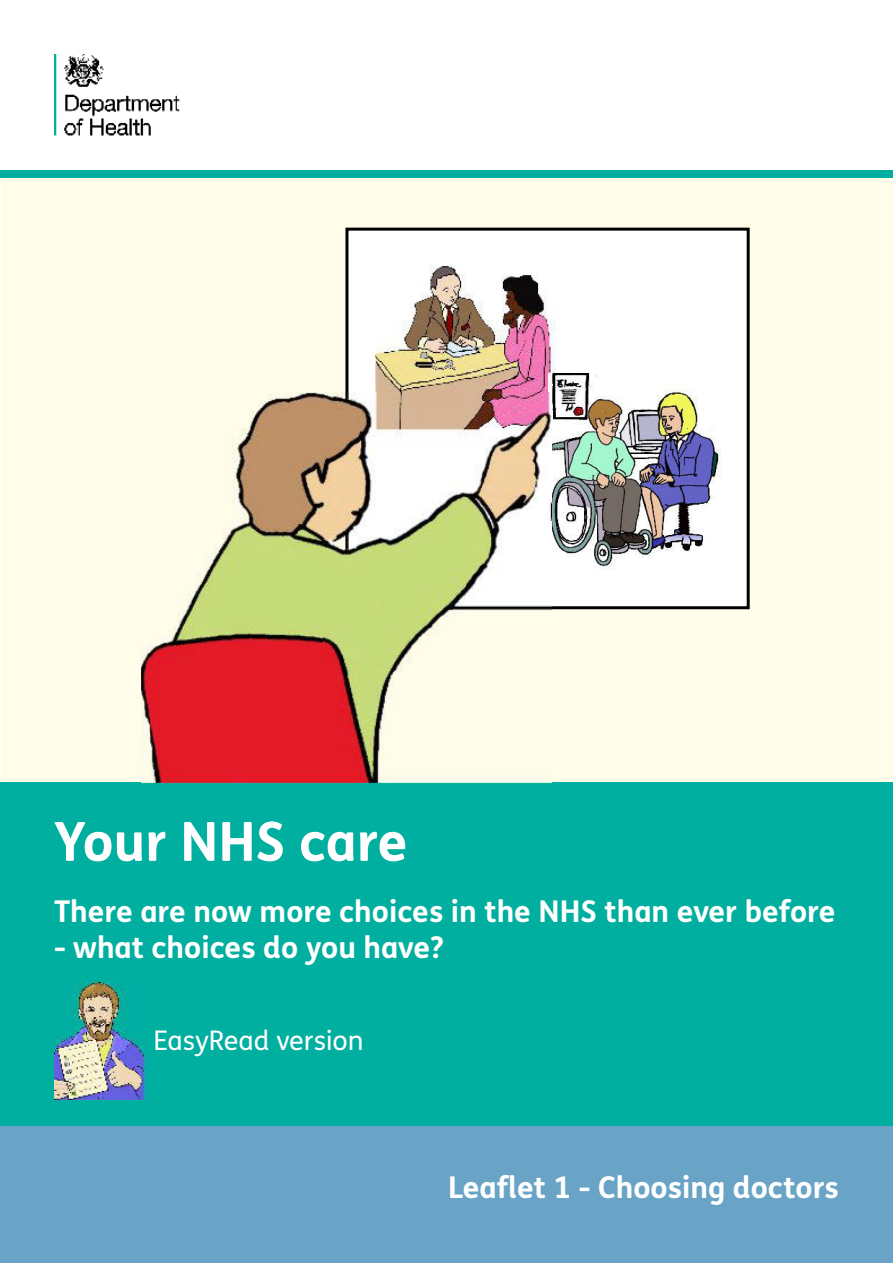
<style>
.page{position:relative;width:893px;height:1263px;background:#fff}
.page>*{position:absolute;margin:0;border:0;box-sizing:border-box;transform-origin:0 0}
.t1{font:700 54px "FS Me";color:#fff}
.t2{font:700 30px "FS Me";color:#fff}
.t3{font:27px "FS Me";color:#fff}
</style>
<div class="page">
<div style="left:1px;top:171px;width:891px;height:610px;background:#fffcea"></div>
<img style="left:54px;top:54px;width:126px;height:82px">
<div style="left:0;top:782px;width:893px;height:344px;background:#00af9f"></div>
<div style="left:0;top:1126px;width:893px;height:137px;background:#69a4c6"></div>
<div style="left:345px;top:228px;width:405px;height:381px;background:#fff;border:3px solid #000"></div>
<img style="left:376px;top:265px;width:180px;height:128px">
<img style="left:548px;top:373px;width:172px;height:195px">
<img style="left:142px;top:393px;width:409px;height:390px">
<img style="left:54px;top:982px;width:90px;height:117px">
<div style="left:0;top:171px;width:893px;height:7px;background:#00af9f"></div>
<h1 class="t1" style="left:54px;top:820px;width:355px">Your NHS care</h1>
<h1 class="t2" style="left:54px;top:900px;width:783px">There are now more choices in the NHS than ever before</h1>
<h1 class="t2" style="left:54px;top:935px;width:391px">- what choices do you have?</h1>
<p class="t3" style="left:153px;top:1030px;width:212px">EasyRead version</p>
<h2 class="t2" style="left:448px;top:1175px;width:392px">Leaflet 1 - Choosing doctors</h2>
</div>
